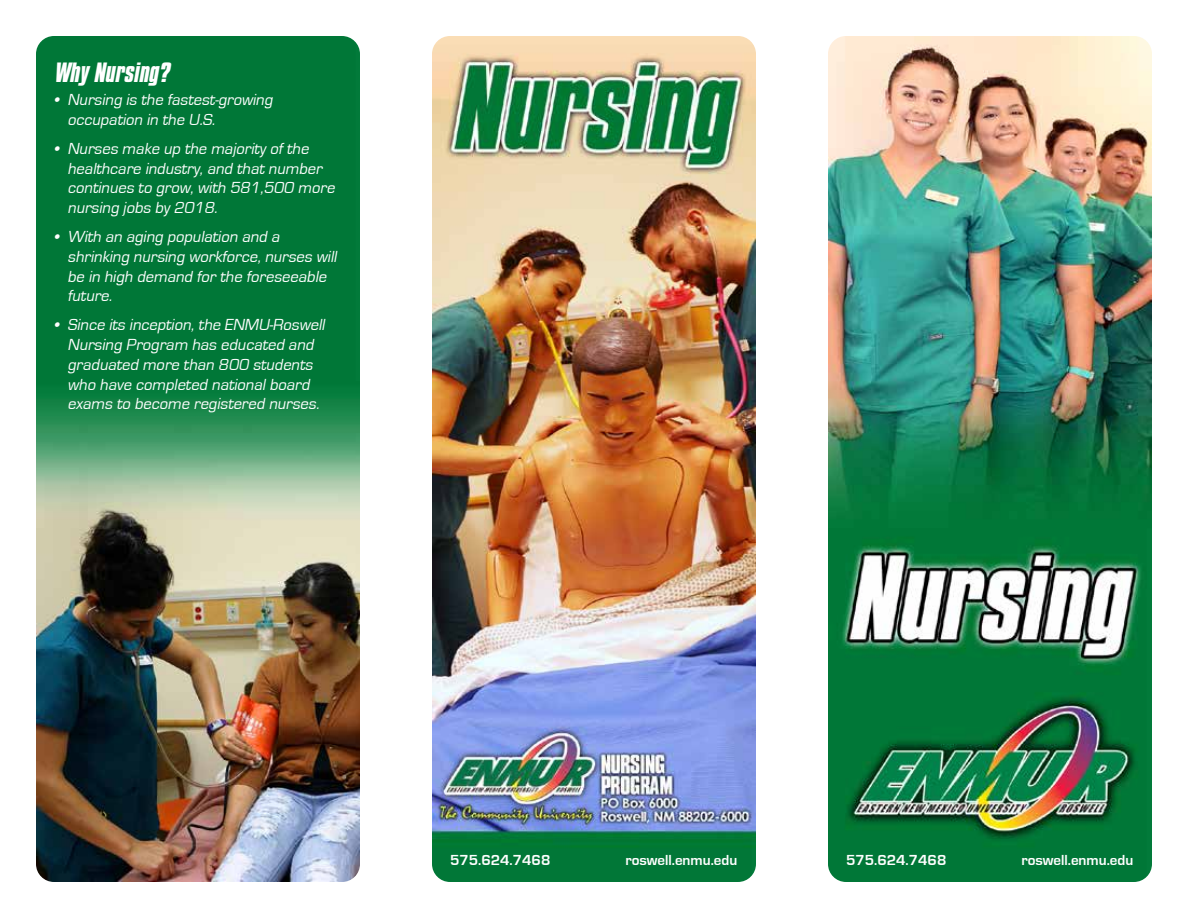
<style>
.page{position:relative;width:1188px;height:918px;background:#fff}
.page>*{position:absolute;margin:0;border:0;box-sizing:border-box;transform-origin:0 0}
.t1{font:italic 700 24px "Compacta BT";color:#fff}
.t2{font:italic 16.5px/19.8px "Eurostile";color:#fff}
.t3{font:700 15px "Eurostile";color:#fff}
</style>
<div class="page">
<img style="left:432px;top:36px;width:324px;height:846px">
<img style="left:828px;top:36px;width:324px;height:846px">
<img style="left:36px;top:36px;width:324px;height:846px">
<h1 class="t1" style="left:54px;top:58px;width:122px">Why Nursing?</h1>
<p class="t2" style="left:68px;top:90px;width:210px;text-indent:-14px">• Nursing is the fastest-growing occupation in the U.S.</p>
<p class="t2" style="left:68px;top:139px;width:272px;text-indent:-14px">• Nurses make up the majority ofthe healthcare industry,and thatnumber continues to grow,with 581,500 more nursing jobs by 2018.</p>
<p class="t2" style="left:68px;top:227px;width:274px;text-indent:-14px">• With an aging population and a shrinking nursing workforce,nurses will be in high demand for the foreseeable future.</p>
<p class="t2" style="left:54px;top:315px;width:275px;text-align:center">• Since its inception,the ENMU-Roswell Nursing Program has educated and graduated more than 800 students who have completed nationalboard exams to become registered nurses.</p>
<p class="t3" style="left:450px;top:852px;width:102px">575.624.7468</p>
<p class="t3" style="left:625px;top:852px;width:113px">roswell.enmu.edu</p>
<p class="t3" style="left:846px;top:852px;width:102px">575.624.7468</p>
<p class="t3" style="left:1021px;top:852px;width:113px">roswell.enmu.edu</p>
</div>
